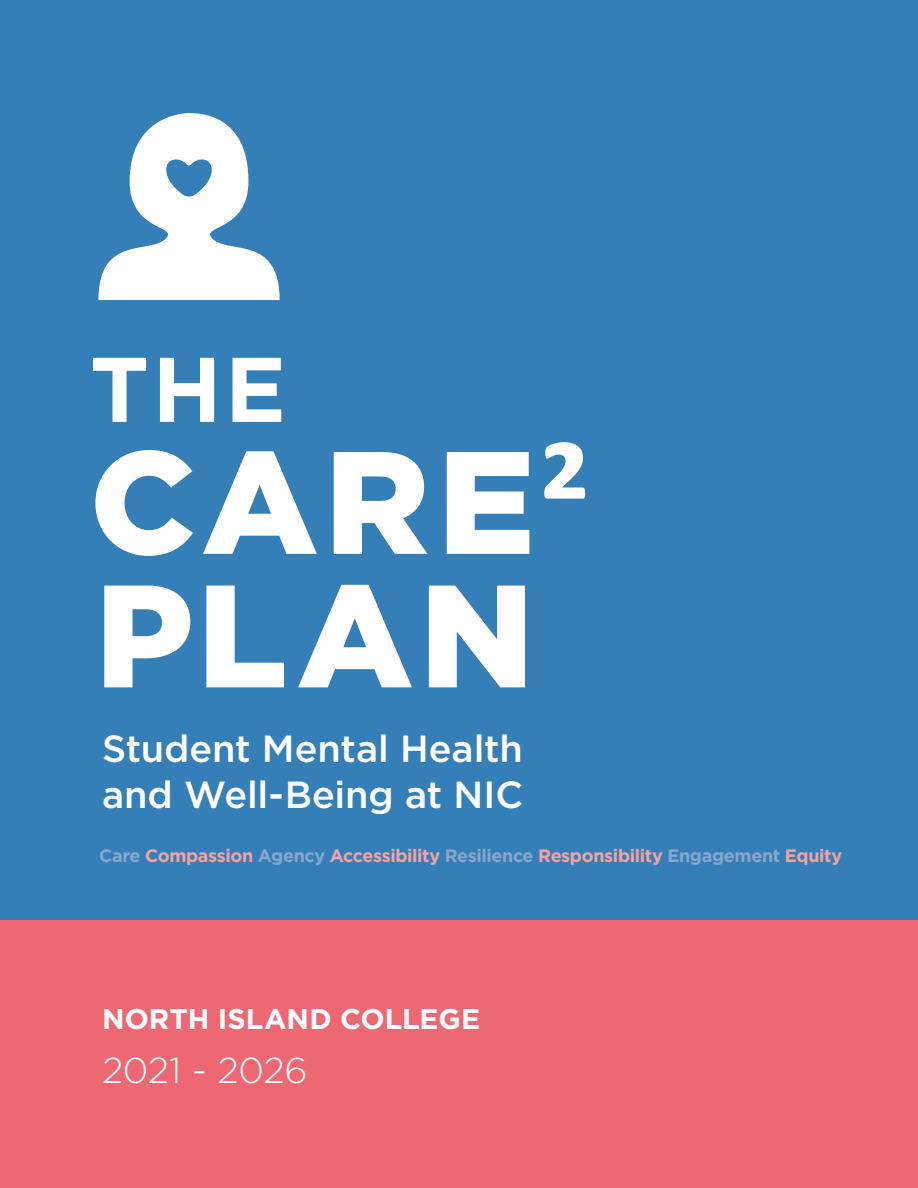
<style>
.page{position:relative;width:918px;height:1188px;background:#fff}
.page>*{position:absolute;margin:0;border:0;box-sizing:border-box;transform-origin:0 0}
.t1{font:900 145.5px "Gotham";letter-spacing:.05em;color:#fff}
.t2{font:700 91.5px "Gotham";color:#fff}
.t3{font:500 37.8px/45.3px "Gotham";letter-spacing:-.005em;color:#fff}
.t4{font:300 36px "Gotham";letter-spacing:-.01em;color:#fff}
.t5{font:700 28.5px "Gotham";color:#fff}
.t6{font:700 18px "Gotham";letter-spacing:-.02em;color:#f5a2a1}
.s1{font-family:"Calibri";font-weight:700}
.s2{color:#86a7cf}
</style>
<div class="page">
<div style="left:0;top:0;width:918px;height:920px;background:#347fb7"></div>
<div style="left:0;top:920px;width:918px;height:268px;background:#ee6874"></div>
<svg style="left:98px;top:113px;width:182px;height:187px"></svg>
<p class="t2" style="left:90px;top:329px;width:198px">THE</p>
<p class="t1" style="left:90px;top:402px;width:501px">CARE<span class="s1">²</span></p>
<p class="t1" style="left:95px;top:536px;width:440px">PLAN</p>
<p class="t3" style="left:102px;top:726px;width:423px">Student Mental Health and Well-Being at NIC</p>
<p class="t6" style="left:99px;top:844px;width:745px"><span class="s2">Care</span> Compassion <span class="s2">Agency</span> Accessibility <span class="s2">Resilience</span> Responsibility <span class="s2">Engagement</span> Equity</p>
<h4 class="t5" style="left:102px;top:1000px;width:380px">NORTH ISLAND COLLEGE</h4>
<p class="t4" style="left:102px;top:1048px;width:207px">2021 - 2026</p>
</div>
